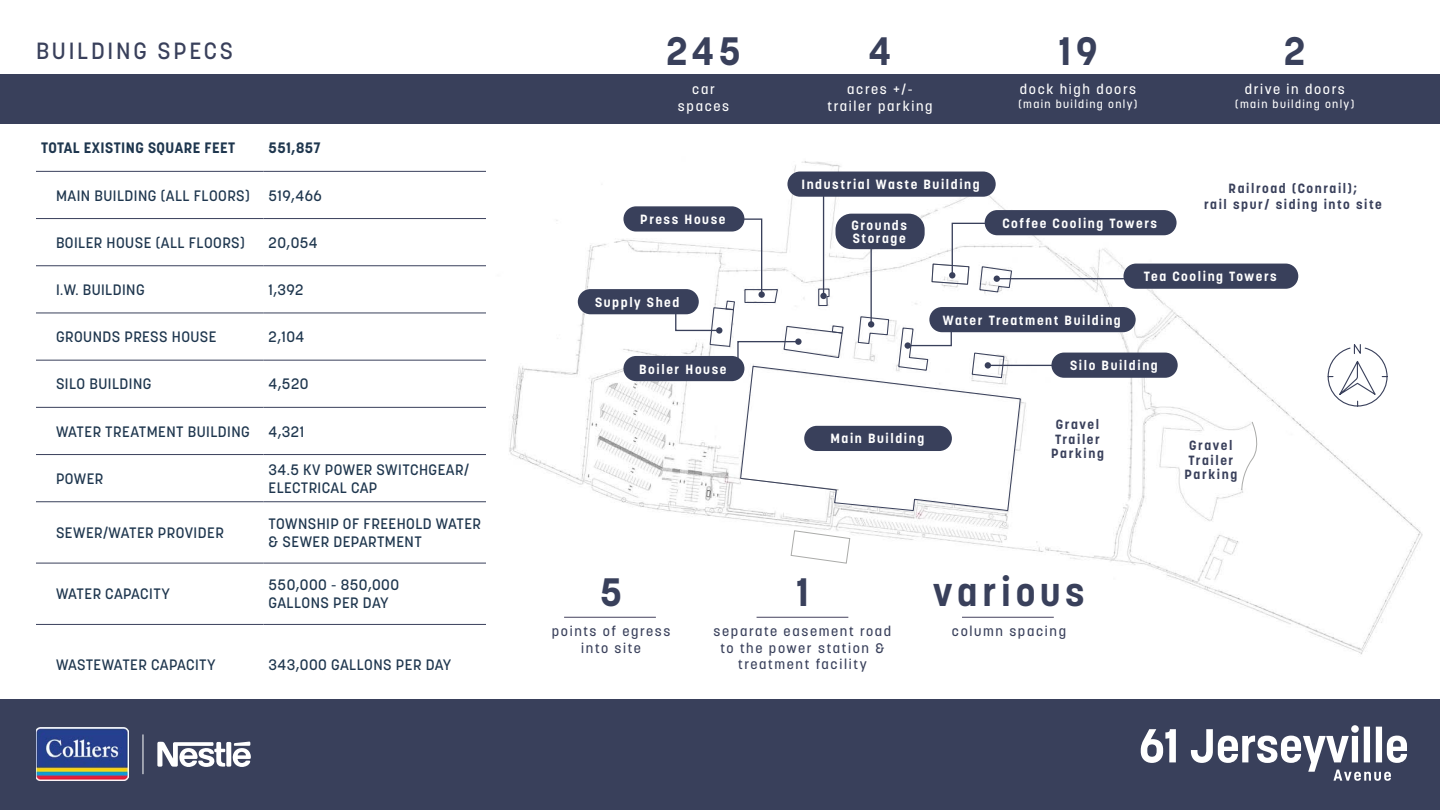
<style>
.page{position:relative;width:1440px;height:810px;background:#fff}
.page>*{position:absolute;margin:0;border:0;box-sizing:border-box;transform-origin:0 0}
.t1{font:700 39.25px "Korolev";letter-spacing:.12em;color:#39405b}
.t2{font:500 23.25px "Korolev";letter-spacing:.12em;color:#39405b}
.small_subhead{font:500 15px/18px "Korolev";letter-spacing:.03em;color:#1e364e}
.small_subhead-2{font:700 15px "Korolev";letter-spacing:.03em;color:#1e364e}
.t3{font:500 13.75px/16.5px "Korolev";letter-spacing:.12em;color:#39405b;text-align:center}
.t4{font:500 13.75px/16.5px "Korolev";letter-spacing:.12em;color:#fff;text-align:center}
.t5{font:700 13.25px/13.2px "Korolev";letter-spacing:.12em;color:#fff}
.t6{font:700 13.25px/14.6px "Korolev";letter-spacing:.12em;color:#39405b}
.t7{font:500 11.25px "Korolev";letter-spacing:.12em;color:#fff}
</style>
<div class="page">
<div style="left:0;top:700px;width:1440px;height:110px;background:#39405b"></div>
<svg style="left:1141px;top:725px;width:266px;height:56px"></svg>
<hr style="left:143px;top:734px;width:1px;height:40px;background:#fff">
<img style="left:36px;top:728px;width:93px;height:53px">
<svg style="left:157px;top:742px;width:94px;height:25px"></svg>
<div style="left:0;top:75px;width:1440px;height:49px;background:#39405b"></div>
<img style="left:467px;top:161px;width:955px;height:494px">
<svg style="left:791px;top:531px;width:59px;height:32px"></svg>
<svg style="left:1242px;top:422px;width:20px;height:68px"></svg>
<hr style="left:997px;top:278px;width:137px;height:1px;background:#39405b">
<hr style="left:823px;top:188px;width:1px;height:108px;background:#39405b">
<div style="left:1051px;top:353px;width:127px;height:25px;background:#39405b;border-radius:13px"></div>
<div style="left:1123px;top:264px;width:175px;height:25px;background:#39405b;border-radius:13px"></div>
<div style="left:787px;top:172px;width:209px;height:25px;background:#39405b;border-radius:13px"></div>
<svg style="left:674px;top:218px;width:379px;height:294px"></svg>
<div style="left:868px;top:321px;width:6px;height:7px;background:#39405b;border-radius:50%"></div>
<div style="left:929px;top:307px;width:207px;height:25px;background:#39405b;border-radius:13px"></div>
<div style="left:804px;top:426px;width:148px;height:25px;background:#39405b;border-radius:13px"></div>
<div style="left:835px;top:214px;width:90px;height:35px;background:#39405b;border-radius:16px"></div>
<div style="left:578px;top:289px;width:121px;height:25px;background:#39405b;border-radius:13px"></div>
<div style="left:623px;top:356px;width:121px;height:25px;background:#39405b;border-radius:13px"></div>
<div style="left:623px;top:206px;width:121px;height:26px;background:#39405b;border-radius:13px"></div>
<hr style="left:36px;top:171px;width:227px;height:1px;background:#39405b">
<hr style="left:264px;top:171px;width:222px;height:1px;background:#39405b">
<hr style="left:36px;top:218px;width:227px;height:1px;background:#39405b">
<hr style="left:264px;top:218px;width:222px;height:1px;background:#39405b">
<hr style="left:36px;top:265px;width:227px;height:1px;background:#39405b">
<hr style="left:264px;top:265px;width:222px;height:1px;background:#39405b">
<hr style="left:36px;top:313px;width:227px;height:1px;background:#39405b">
<hr style="left:264px;top:313px;width:222px;height:1px;background:#39405b">
<hr style="left:36px;top:360px;width:227px;height:1px;background:#39405b">
<hr style="left:264px;top:360px;width:222px;height:1px;background:#39405b">
<hr style="left:36px;top:407px;width:227px;height:1px;background:#39405b">
<hr style="left:264px;top:407px;width:222px;height:1px;background:#39405b">
<hr style="left:36px;top:454px;width:227px;height:1px;background:#39405b">
<hr style="left:264px;top:454px;width:222px;height:1px;background:#39405b">
<hr style="left:36px;top:501px;width:227px;height:1px;background:#39405b">
<hr style="left:264px;top:501px;width:222px;height:1px;background:#39405b">
<hr style="left:36px;top:563px;width:227px;height:1px;background:#39405b">
<hr style="left:264px;top:563px;width:222px;height:1px;background:#39405b">
<hr style="left:36px;top:624px;width:227px;height:1px;background:#39405b">
<hr style="left:264px;top:624px;width:222px;height:1px;background:#39405b">
<hr style="left:564px;top:617px;width:92px;height:1px;background:#6a687e">
<hr style="left:757px;top:617px;width:91px;height:1px;background:#6a687e">
<hr style="left:962px;top:617px;width:92px;height:1px;background:#6a687e">
<div style="left:985px;top:210px;width:192px;height:25px;background:#39405b;border-radius:13px"></div>
<svg style="left:1327px;top:341px;width:61px;height:66px"></svg>
<p class="t2" style="left:36px;top:36px;width:199px">BUILDING SPECS</p>
<p class="small_subhead-2" style="left:41px;top:139px;width:196px">TOTAL EXISTING SQUARE FEET</p>
<p class="small_subhead-2" style="left:269px;top:139px;width:54px">551,857</p>
<p class="small_subhead" style="left:56px;top:186px;width:195px">MAIN BUILDING (ALL FLOORS)</p>
<p class="small_subhead" style="left:269px;top:186px;width:55px">519,466</p>
<p class="small_subhead" style="left:56px;top:234px;width:190px">BOILER HOUSE (ALL FLOORS)</p>
<p class="small_subhead" style="left:269px;top:234px;width:51px">20,054</p>
<p class="small_subhead" style="left:56px;top:281px;width:90px">I.W. BUILDING</p>
<p class="small_subhead" style="left:269px;top:281px;width:37px">1,392</p>
<p class="small_subhead" style="left:56px;top:328px;width:162px">GROUNDS PRESS HOUSE</p>
<p class="small_subhead" style="left:269px;top:328px;width:37px">2,104</p>
<p class="small_subhead" style="left:56px;top:375px;width:97px">SILO BUILDING</p>
<p class="small_subhead" style="left:269px;top:375px;width:42px">4,520</p>
<p class="small_subhead" style="left:56px;top:422px;width:195px">WATER TREATMENT BUILDING</p>
<p class="small_subhead" style="left:269px;top:422px;width:37px">4,321</p>
<p class="small_subhead" style="left:56px;top:470px;width:49px">POWER</p>
<p class="small_subhead" style="left:269px;top:461px;width:202px">34.5 KV POWER SWITCHGEAR/<br>ELECTRICAL CAP</p>
<p class="small_subhead" style="left:56px;top:524px;width:169px">SEWER/WATER PROVIDER</p>
<p class="small_subhead" style="left:269px;top:515px;width:214px">TOWNSHIP OF FREEHOLD WATER &amp; SEWER DEPARTMENT</p>
<p class="small_subhead" style="left:56px;top:585px;width:115px">WATER CAPACITY</p>
<p class="small_subhead" style="left:269px;top:576px;width:132px">550,000 - 850,000<br>GALLONS PER DAY</p>
<p class="small_subhead" style="left:56px;top:656px;width:161px">WASTEWATER CAPACITY</p>
<p class="small_subhead" style="left:269px;top:656px;width:184px">343,000 GALLONS PER DAY</p>
<p class="t1" style="left:667px;top:26px;width:76px">245</p>
<p class="t4" style="left:678px;top:81px;width:53px">car spaces</p>
<p class="t1" style="left:869px;top:26px;width:24px">4</p>
<p class="t4" style="left:827px;top:81px;width:107px">acres +/- trailer parking</p>
<p class="t1" style="left:1058px;top:26px;width:40px">19</p>
<p class="t4" style="left:1020px;top:81px;width:118px">dock high doors</p>
<p class="t7" style="left:1018px;top:97px;width:120px">(main building only)</p>
<p class="t1" style="left:1284px;top:26px;width:23px">2</p>
<p class="t4" style="left:1245px;top:81px;width:101px">drive in doors</p>
<p class="t7" style="left:1235px;top:97px;width:120px">(main building only)</p>
<p class="t5" style="left:801px;top:178px;width:180px">Industrial Waste Building</p>
<p class="t6" style="left:1204px;top:180px;width:179px;line-height:15.9px;text-align:center">Railroad (Conrail);<br>rail spur/ siding into site</p>
<p class="t5" style="left:640px;top:213px;width:87px">Press House</p>
<p class="t5" style="left:852px;top:219px;width:57px">Grounds<br>Storage</p>
<p class="t5" style="left:1002px;top:216px;width:156px">Coffee Cooling Towers</p>
<p class="t5" style="left:1144px;top:270px;width:134px">Tea Cooling Towers</p>
<p class="t5" style="left:595px;top:295px;width:86px">Supply Shed</p>
<p class="t5" style="left:943px;top:313px;width:179px">Water Treatment Building</p>
<p class="t5" style="left:639px;top:362px;width:89px">Boiler House</p>
<p class="t5" style="left:1070px;top:359px;width:89px">Silo Building</p>
<p class="t5" style="left:830px;top:432px;width:95px">Main Building</p>
<p class="t6" style="left:1055px;top:417px;width:46px">Gravel<br>Trailer</p>
<p class="t6" style="left:1051px;top:446px;width:54px">Parking</p>
<p class="t6" style="left:1188px;top:438px;width:46px">Gravel<br>Trailer</p>
<p class="t6" style="left:1184px;top:467px;width:54px">Parking</p>
<p class="t1" style="left:600px;top:567px;width:23px">5</p>
<p class="t3" style="left:552px;top:623px;width:120px">points of egress into site</p>
<p class="t1" style="left:796px;top:567px;width:14px">1</p>
<p class="t3" style="left:714px;top:623px;width:179px">separate easement road to the power station &amp; treatment facility</p>
<p class="t1" style="left:933px;top:567px;width:153px">various</p>
<p class="t3" style="left:952px;top:623px;width:116px">column spacing</p>
</div>
